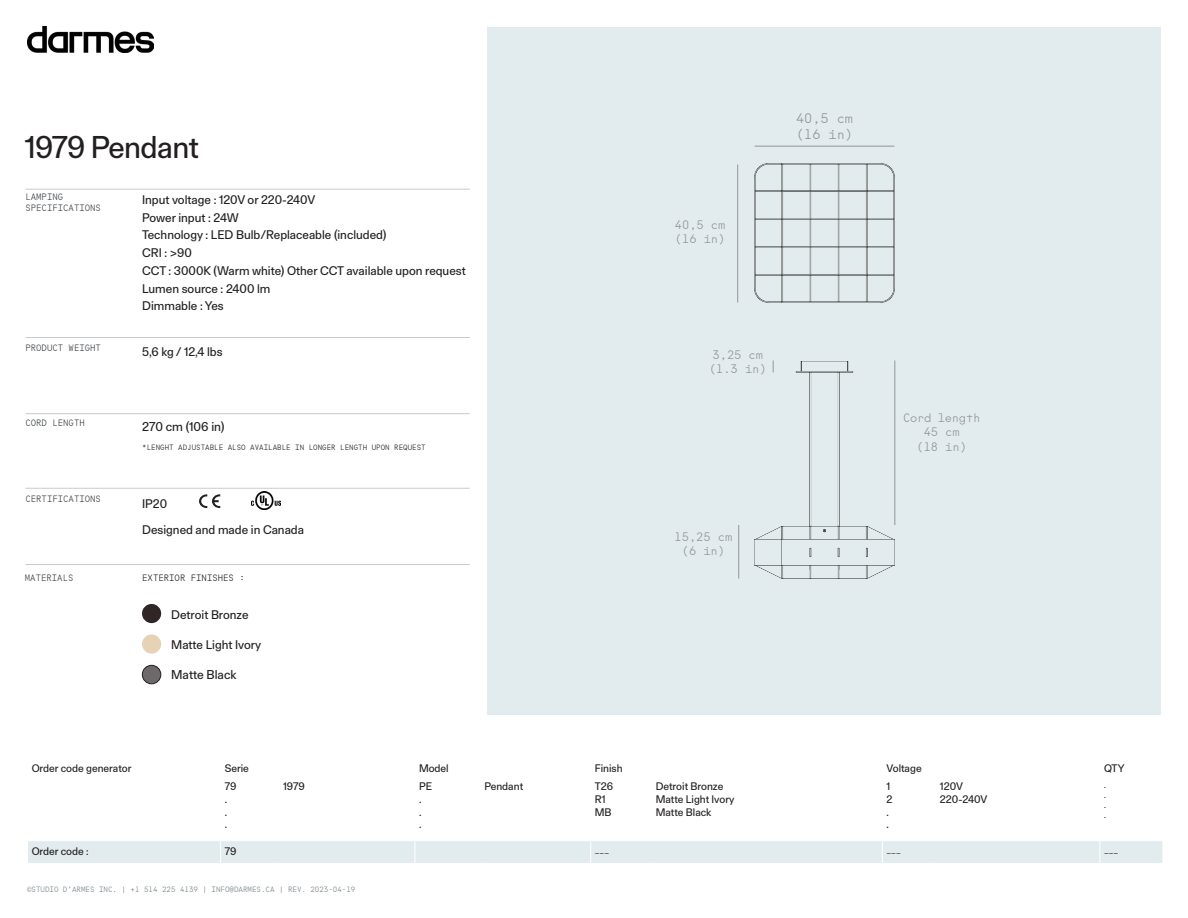
<style>
.page{position:relative;width:1188px;height:918px;background:#fff}
.page>*{position:absolute;margin:0;border:0;box-sizing:border-box;transform-origin:0 0}
.t1{font:30.15px "FT Aktual";letter-spacing:-.02em;color:#231f20}
.t2{font:300 13.5px "BST Symbol Mono";color:#939598}
.t3{font:12.3px "FT Aktual";color:#231f20}
.t4{font:12px/17.7px "FT Aktual";color:#231f20}
.t5{font:300 12px "BST Symbol Mono";color:#939598}
.t6{font:10.5px "FT Aktual";color:#231f20}
.t7{font:8.25px "Aeonik Fono";color:#231f20}
.t8{font:8.25px "FT Aktual";color:#231f20}
</style>
<div class="page">
<img style="left:27px;top:27px;width:126px;height:26px">
<div style="left:488px;top:27px;width:673px;height:687px;background:#e2ecee"></div>
<svg style="left:199px;top:494px;width:21px;height:14px"></svg>
<div style="left:142px;top:604px;width:19px;height:19px;background:#302626;border-radius:50%"></div>
<img style="left:142px;top:634px;width:19px;height:20px;border-radius:10px">
<img style="left:252px;top:492px;width:29px;height:17px">
<div style="left:28px;top:841px;width:1135px;height:22px;background:#e2ecee"></div>
<img style="left:142px;top:665px;width:19px;height:19px;border-radius:9px">
<div style="left:142px;top:665px;width:19px;height:19px;border:1px solid #231f20;border-radius:50%"></div>
<hr style="left:25px;top:337px;width:445px;height:1px;background:#c9cacc">
<hr style="left:25px;top:413px;width:445px;height:1px;background:#c9cacc">
<hr style="left:25px;top:488px;width:445px;height:1px;background:#c9cacc">
<hr style="left:25px;top:564px;width:445px;height:1px;background:#c9cacc">
<hr style="left:25px;top:189px;width:445px;height:1px;background:#c9cacc">
<img style="left:755px;top:163px;width:139px;height:416px">
<hr style="left:894px;top:360px;width:1px;height:165px;background:#939598">
<hr style="left:738px;top:525px;width:1px;height:54px;background:#939598">
<svg style="left:773px;top:360px;width:1px;height:12px"></svg>
<hr style="left:755px;top:146px;width:139px;height:1px;background:#939598">
<hr style="left:737px;top:165px;width:1px;height:138px;background:#939598">
<svg style="left:755px;top:350px;width:9px;height:25px"></svg>
<p class="t1" style="left:25px;top:126px;width:175px">1979 Pendant</p>
<p class="t4" style="left:142px;top:190px;width:246px">Input voltage : 120V or 220-240V<br>Power input : 24W<br>Technology : LED Bulb/Replaceable (included)</p>
<p class="t4" style="left:142px;top:243px;width:325px">CRI : &gt;90<br>CCT : 3000K (Warm white) Other CCT available upon request<br>Lumen source : 2400 lm</p>
<p class="t4" style="left:142px;top:297px;width:83px">Dimmable : Yes</p>
<p class="t4" style="left:142px;top:342px;width:82px">5,6 kg / 12,4 lbs</p>
<p class="t3" style="left:142px;top:418px;width:84px">270 cm (106 in)</p>
<p class="t4" style="left:142px;top:495px;width:27px">IP20</p>
<p class="t4" style="left:142px;top:520px;width:163px">Designed and made in Canada</p>
<p class="t4" style="left:171px;top:605px;width:79px">Detroit Bronze</p>
<p class="t4" style="left:171px;top:636px;width:92px">Matte Light Ivory</p>
<p class="t3" style="left:171px;top:666px;width:67px">Matte Black</p>
<p class="t5" style="left:711px;top:231px;width:9px">■</p>
<p class="t5" style="left:711px;top:543px;width:9px">■</p>
<p class="t2" style="left:837px;top:126px;width:10px">■</p>
<p class="t5" style="left:910px;top:410px;width:65px">□ ●■▼</p>
<p class="t5" style="left:953px;top:439px;width:9px">■</p>
<p class="t6" style="left:32px;top:761px;width:101px">Order code generator</p>
<p class="t6" style="left:225px;top:761px;width:26px">Serie</p>
<p class="t6" style="left:419px;top:761px;width:31px">Model</p>
<p class="t6" style="left:595px;top:761px;width:29px">Finish</p>
<p class="t6" style="left:887px;top:761px;width:37px">Voltage</p>
<p class="t6" style="left:1104px;top:761px;width:22px">QTY</p>
<p class="t6" style="left:225px;top:779px;width:13px">79</p>
<p class="t6" style="left:225px;top:792px;width:4px">.</p>
<p class="t6" style="left:225px;top:804px;width:4px">.</p>
<p class="t6" style="left:225px;top:817px;width:4px">.</p>
<p class="t6" style="left:283px;top:779px;width:23px">1979</p>
<p class="t6" style="left:419px;top:779px;width:14px">PE</p>
<p class="t6" style="left:419px;top:792px;width:4px">.</p>
<p class="t6" style="left:419px;top:804px;width:4px">.</p>
<p class="t6" style="left:419px;top:817px;width:4px">.</p>
<p class="t6" style="left:484px;top:779px;width:40px">Pendant</p>
<p class="t6" style="left:595px;top:779px;width:20px">T26</p>
<p class="t6" style="left:595px;top:792px;width:12px">R1</p>
<p class="t6" style="left:595px;top:804px;width:18px">MB</p>
<p class="t6" style="left:940px;top:779px;width:25px">120V</p>
<p class="t6" style="left:940px;top:792px;width:49px">220-240V</p>
<p class="t6" style="left:656px;top:779px;width:69px">Detroit Bronze</p>
<p class="t6" style="left:656px;top:792px;width:80px">Matte Light Ivory</p>
<p class="t6" style="left:656px;top:804px;width:57px">Matte Black</p>
<p class="t6" style="left:887px;top:779px;width:5px">1</p>
<p class="t6" style="left:887px;top:792px;width:8px">2</p>
<p class="t6" style="left:887px;top:804px;width:4px">.</p>
<p class="t6" style="left:887px;top:817px;width:4px">.</p>
<p class="t8" style="left:1104px;top:779px;width:3px">.</p>
<p class="t8" style="left:1104px;top:789px;width:3px">.</p>
<p class="t8" style="left:1104px;top:799px;width:3px">.</p>
<p class="t8" style="left:1104px;top:809px;width:3px">.</p>
<p class="t6" style="left:32px;top:844px;width:58px">Order code :</p>
<p class="t6" style="left:225px;top:844px;width:13px">79</p>
<p class="t7" style="left:595px;top:845px;width:16px">___</p>
<p class="t7" style="left:887px;top:845px;width:16px">___</p>
<p class="t7" style="left:1104px;top:845px;width:16px">___</p>
</div>
